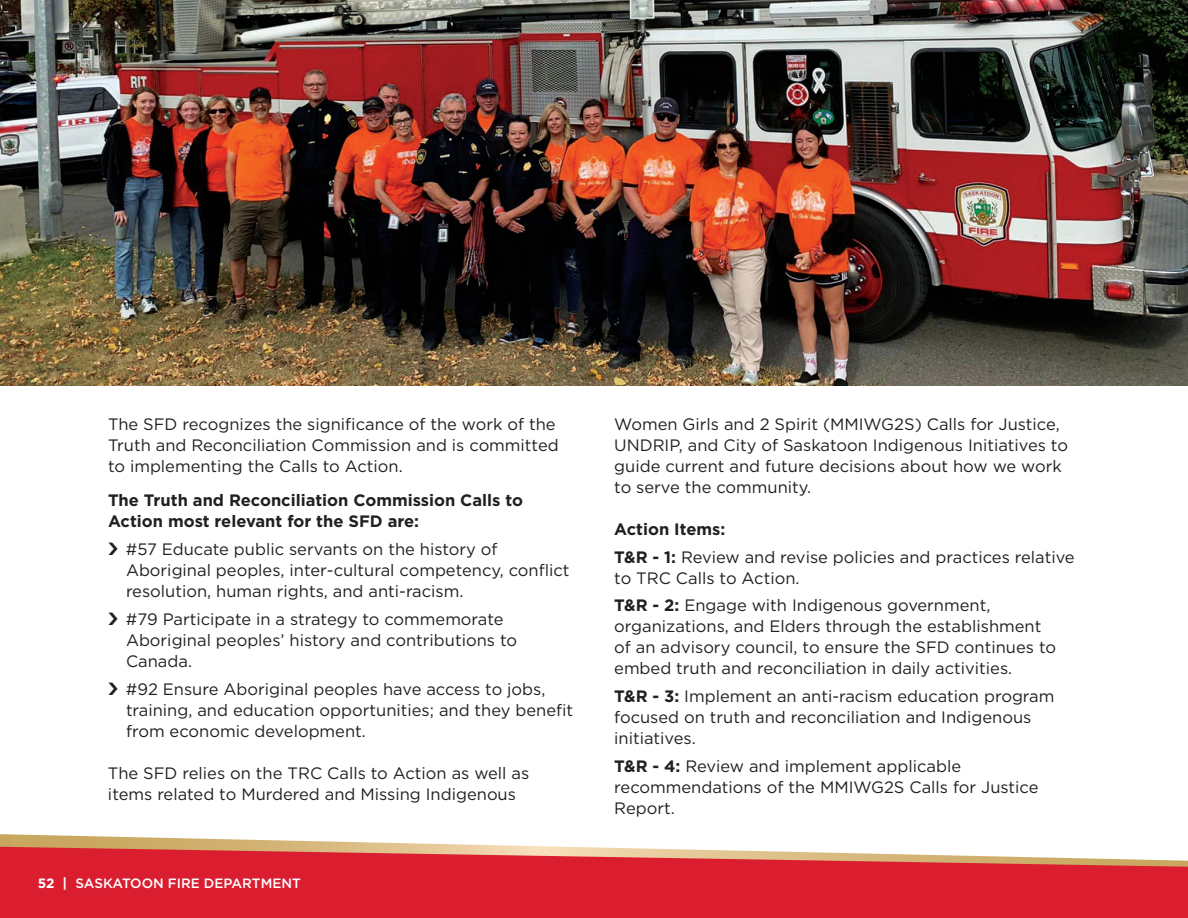
<style>
.page{position:relative;width:1188px;height:918px;background:#fff}
.page>*{position:absolute;margin:0;border:0;box-sizing:border-box;transform-origin:0 0}
.t1{font:16.5px/21px "Gotham";color:#231f20}
.t2{font:700 16.5px/21px "Gotham";color:#231f20}
.t3{font:500 13.5px "Gotham";color:#fff}
.s1{font-weight:700}
</style>
<div class="page">
<svg style="left:0;top:834px;width:569px;height:13px"></svg>
<svg style="left:0;top:847px;width:1188px;height:71px;background:#dc3741"></svg>
<img style="left:0;top:0;width:1188px;height:386px">
<p class="t1" style="left:108px;top:413px;width:452px">The SFD recognizes the significance of the work of the<br>Truth and Reconciliation Commission and is committed to implementing the Calls to Action.</p>
<p class="t2" style="left:108px;top:490px;width:416px">The Truth and Reconciliation Commission Calls to<br>Action most relevant for the SFD are:</p>
<p class="t1" style="left:126px;top:538px;width:445px">#57 Educate public servants on the history of<br>Aboriginal peoples, inter-cultural competency, conflict resolution, human rights, and anti-racism.</p>
<p class="t1" style="left:126px;top:608px;width:393px">#79 Participate in a strategy to commemorate<br>Aboriginal peoples’ history and contributions to<br>Canada.</p>
<p class="t1" style="left:126px;top:678px;width:449px">#92 Ensure Aboriginal peoples have access to jobs, training, and education opportunities; and they benefit from economic development.</p>
<p class="t1" style="left:108px;top:762px;width:423px">The SFD relies on the TRC Calls to Action as well as items related to Murdered and Missing Indigenous</p>
<p class="t3" style="left:38px;top:875px;width:265px"><span class="s1">52 |</span> SASKATOON FIRE DEPARTMENT</p>
<p class="t1" style="left:614px;top:413px;width:455px">Women Girls and 2 Spirit (MMIWG2S) Calls for Justice, UNDRIP, and City of Saskatoon Indigenous Initiatives to guide current and future decisions about how we work to serve the community.</p>
<p class="t2" style="left:614px;top:518px;width:113px">Action Items:</p>
<p class="t1" style="left:614px;top:546px;width:462px"><span class="s1">T&amp;R - 1:</span> Review and revise policies and practices relative to TRC Calls to Action.</p>
<p class="t1" style="left:614px;top:595px;width:443px"><span class="s1">T&amp;R - 2:</span> Engage with Indigenous government, organizations, and Elders through the establishment of an advisory council, to ensure the SFD continues to embed truth and reconciliation in daily activities.</p>
<p class="t1" style="left:614px;top:685px;width:442px"><span class="s1">T&amp;R - 3:</span> Implement an anti-racism education program focused on truth and reconciliation and Indigenous initiatives.</p>
<p class="t1" style="left:614px;top:755px;width:426px"><span class="s1">T&amp;R - 4:</span> Review and implement applicable recommendations of the MMIWG2S Calls for Justice<br>Report.</p>
</div>
